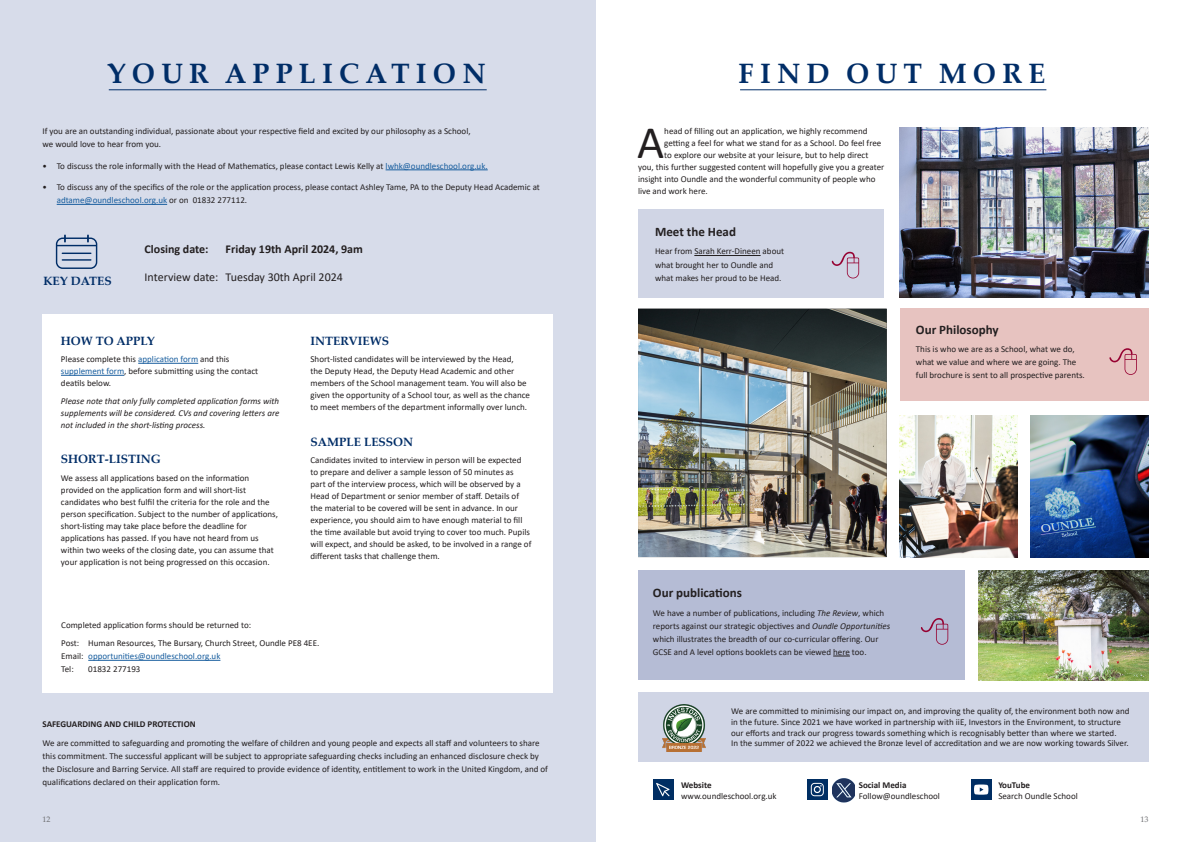
<style>
.page{position:relative;width:1191px;height:842px;background:#fff}
.page>*{position:absolute;margin:0;border:0;box-sizing:border-box;transform-origin:0 0}
.t1{font:46.8px "Calibri";color:#231f20}
.t2{font:700 28px "Palatino Linotype";letter-spacing:.22em;color:#002d67}
.t3{font:700 13px "Calibri";color:#231f20}
.t4{font:700 12px "Palatino Linotype";color:#002d67}
.t5{font:700 12px "Calibri";color:#231f20}
.t6{font:12px "Calibri";color:#231f20}
.t7{font:9px/12px "Calibri";color:#231f20}
.t8{font:italic 9px/12px "Calibri";color:#231f20;text-align:justify}
.t9{font:700 9px "Calibri";color:#231f20}
.t10{font:8px "Palatino Linotype";color:#6c6d70}
.s1{color:#175d9e}
.s2{font-style:italic}
.s3{font-weight:700}
</style>
<div class="page">
<div style="left:638px;top:209px;width:118px;height:88px;background:#d0d5e5"></div>
<img style="left:1030px;top:415px;width:118px;height:142px">
<div style="left:638px;top:570px;width:118px;height:110px;background:#b5bcd5"></div>
<div style="left:766px;top:209px;width:118px;height:88px;background:#d0d5e5"></div>
<div style="left:899px;top:309px;width:118px;height:92px;background:#e7c3c0"></div>
<img style="left:899px;top:415px;width:118px;height:142px">
<div style="left:922px;top:570px;width:42px;height:110px;background:#b5bcd5"></div>
<div style="left:1030px;top:309px;width:118px;height:92px;background:#e7c3c0"></div>
<img style="left:978px;top:570px;width:170px;height:110px">
<div style="left:0;top:0;width:595px;height:842px;background:#d7dcea"></div>
<div style="left:43px;top:315px;width:510px;height:378px;background:#fff"></div>
<hr style="left:138px;top:363px;width:60px;height:1px;background:#175d9e">
<hr style="left:61px;top:375px;width:63px;height:1px;background:#175d9e">
<hr style="left:740px;top:90px;width:306px;height:1px;background:#002d67">
<hr style="left:109px;top:90px;width:378px;height:1px;background:#002d67">
<div style="left:662px;top:209px;width:163px;height:88px;background:#d0d5e5"></div>
<div style="left:986px;top:309px;width:118px;height:92px;background:#e7c3c0"></div>
<hr style="left:694px;top:255px;width:66px;height:1px;background:#231f20">
<div style="left:707px;top:570px;width:229px;height:110px;background:#b5bcd5"></div>
<img style="left:899px;top:128px;width:249px;height:169px">
<img style="left:638px;top:309px;width:248px;height:248px">
<svg style="left:833px;top:656px;width:17px;height:1px"></svg>
<div style="left:807px;top:779px;width:20px;height:21px;background:#002e63"></div>
<svg style="left:810px;top:783px;width:14px;height:13px"></svg>
<div style="left:653px;top:779px;width:20px;height:21px;background:#002e63"></div>
<svg style="left:656px;top:783px;width:13px;height:13px"></svg>
<div style="left:971px;top:779px;width:20px;height:21px;background:#002e63"></div>
<svg style="left:974px;top:784px;width:14px;height:11px"></svg>
<hr style="left:88px;top:660px;width:132px;height:1px;background:#175d9e">
<svg style="left:831px;top:252px;width:28px;height:26px"></svg>
<svg style="left:1109px;top:348px;width:27px;height:27px"></svg>
<svg style="left:921px;top:618px;width:27px;height:27px"></svg>
<div style="left:56px;top:238px;width:41px;height:31px;border:1px solid #002d67;border-radius:6px"></div>
<hr style="left:57px;top:245px;width:40px;height:1px;background:#002d67">
<svg style="left:62px;top:253px;width:29px;height:1px"></svg>
<hr style="left:62px;top:259px;width:29px;height:2px;background:#002d67">
<svg style="left:64px;top:235px;width:2px;height:7px"></svg>
<svg style="left:87px;top:235px;width:2px;height:7px"></svg>
<hr style="left:385px;top:170px;width:103px;height:1px;background:#175d9e">
<hr style="left:57px;top:204px;width:110px;height:1px;background:#175d9e">
<div style="left:638px;top:692px;width:510px;height:69px;background:#d0d5e5"></div>
<img style="left:662px;top:704px;width:43px;height:47px">
<img style="left:832px;top:778px;width:23px;height:24px">
<p class="t2" style="left:107px;top:53px;width:380px">YOUR APPLICATION</p>
<p class="t2" style="left:738px;top:53px;width:308px">FIND OUT MORE</p>
<p class="t7" style="left:43px;top:125px;width:429px;line-height:13px">If you are an outstanding individual, passionate about your respective field and excited by our philosophy as a School, we would love to hear from you.</p>
<p class="t7" style="left:43px;top:160px;width:447px">• To discuss the role informally with the Head of Mathematics, please contact Lewis Kelly at <span class="s1">lwhk@oundleschool.org.uk.</span></p>
<p class="t7" style="left:57px;top:181px;width:485px;line-height:13px;text-indent:-14px">• To discuss any of the specifics of the role or the application process, please contact Ashley Tame, PA to the Deputy Head Academic at <span class="s1">adtame@oundleschool.org.uk</span> or on 01832 277112.</p>
<p class="t4" style="left:43px;top:273px;width:70px">KEY DATES</p>
<p class="t5" style="left:145px;top:240px;width:65px">Closing date:</p>
<p class="t5" style="left:226px;top:240px;width:139px">Friday 19th April 2024, 9am</p>
<p class="t6" style="left:145px;top:269px;width:200px">Interview date: Tuesday 30th April 2024</p>
<p class="t4" style="left:61px;top:332px;width:95px">HOW TO APPLY</p>
<p class="t7" style="left:61px;top:353px;width:199px">Please complete this <span class="s1">application form</span> and this <span class="s1">supplement form</span>, before submitting using the contact deatils below.</p>
<p class="t8" style="left:61px;top:395px;width:220px">Please note that only fully completed application forms with supplements will be considered. CVs and covering letters are not included in the short-listing process.</p>
<p class="t4" style="left:61px;top:451px;width:101px">SHORT-LISTING</p>
<p class="t7" style="left:61px;top:472px;width:219px">We assess all applications based on the information provided on the application form and will short-list candidates who best fulfil the criteria for the role and the person specification. Subject to the number of applications, short-listing may take place before the deadline for applications has passed. If you have not heard from us within two weeks of the closing date, you can assume that your application is not being progressed on this occasion.</p>
<p class="t4" style="left:310px;top:332px;width:80px">INTERVIEWS</p>
<p class="t7" style="left:310px;top:353px;width:221px">Short-listed candidates will be interviewed by the Head,<br>the Deputy Head, the Deputy Head Academic and other members of the School management team. You will also be given the opportunity of a School tour, as well as the chance to meet members of the department informally over lunch.</p>
<p class="t4" style="left:310px;top:433px;width:104px">SAMPLE LESSON</p>
<p class="t7" style="left:310px;top:454px;width:222px">Candidates invited to interview in person will be expected<br>to prepare and deliver a sample lesson of 50 minutes as<br>part of the interview process, which will be observed by a Head of Department or senior member of staff. Details of the material to be covered will be sent in advance. In our experience, you should aim to have enough material to fill the time available but avoid trying to cover too much. Pupils will expect, and should be asked, to be involved in a range of different tasks that challenge them.</p>
<p class="t7" style="left:61px;top:618px;width:191px">Completed application forms should be returned to:</p>
<p class="t7" style="left:61px;top:636px;width:260px;line-height:13px">Post: Human Resources, The Bursary, Church Street, Oundle PE8 4EE.<br>Email: <span class="s1">opportunities@oundleschool.org.uk<br></span>Tel:</p>
<p class="t7" style="left:88px;top:663px;width:54px">01832 277193</p>
<p class="t9" style="left:43px;top:717px;width:155px">SAFEGUARDING AND CHILD PROTECTION</p>
<p class="t7" style="left:43px;top:736px;width:507px;line-height:13px">We are committed to safeguarding and promoting the welfare of children and young people and expects all staff and volunteers to share this commitment. The successful applicant will be subject to appropriate safeguarding checks including an enhanced disclosure check by the Disclosure and Barring Service. All staff are required to provide evidence of identity, entitlement to work in the United Kingdom, and of qualifications declared on their application form.</p>
<p class="t1" style="left:637px;top:110px;width:29px">A</p>
<p class="t7" style="left:664px;top:125px;width:205px">head of filling out an application, we highly recommend</p>
<p class="t7" style="left:664px;top:137px;width:218px">getting a feel for what we stand for as a School. Do feel free</p>
<p class="t7" style="left:664px;top:149px;width:206px">to explore our website at your leisure, but to help direct</p>
<p class="t7" style="left:638px;top:161px;width:248px">you, this further suggested content will hopefully give you a greater</p>
<p class="t7" style="left:638px;top:173px;width:239px">insight into Oundle and the wonderful community of people who</p>
<p class="t7" style="left:638px;top:185px;width:71px">live and work here.</p>
<p class="t3" style="left:655px;top:222px;width:82px">Meet the Head</p>
<p class="t7" style="left:655px;top:245px;width:131px;line-height:13px">Hear from Sarah Kerr-Dineen about what brought her to Oundle and what makes her proud to be Head.</p>
<p class="t3" style="left:916px;top:320px;width:84px">Our Philosophy</p>
<p class="t7" style="left:916px;top:343px;width:170px;line-height:13px">This is who we are as a School, what we do, what we value and where we are going. The full brochure is sent to all prospective parents.</p>
<p class="t3" style="left:653px;top:584px;width:91px">Our publications</p>
<p class="t7" style="left:653px;top:606px;width:239px;line-height:13px">We have a number of publications, including <span class="s2">The Review</span>, which reports against our strategic objectives and <span class="s2">Oundle Opportunities </span>which illustrates the breadth of our co-curricular offering. Our GCSE and A level options booklets can be viewed here too.</p>
<p class="t7" style="left:731px;top:705px;width:400px;line-height:10.8px">We are committed to minimising our impact on, and improving the quality of, the environment both now and in the future. Since 2021 we have worked in partnership with iiE, Investors in the Environment, to structure our efforts and track our progress towards something which is recognisably better than where we started.<br>In the summer of 2022 we achieved the Bronze level of accreditation and we are now working towards Silver.</p>
<p class="t7" style="left:681px;top:779px;width:97px;line-height:10.8px"><span class="s3">Website </span>www.oundleschool.org.uk</p>
<p class="t7" style="left:858px;top:779px;width:83px;line-height:10.8px"><span class="s3">Social Media<br></span>Follow@oundleschool</p>
<p class="t7" style="left:998px;top:779px;width:81px;line-height:10.8px"><span class="s3">YouTube<br></span>Search Oundle School</p>
<p class="t10" style="left:43px;top:813px;width:9px">12</p>
<p class="t10" style="left:1140px;top:813px;width:9px">13</p>
</div>
